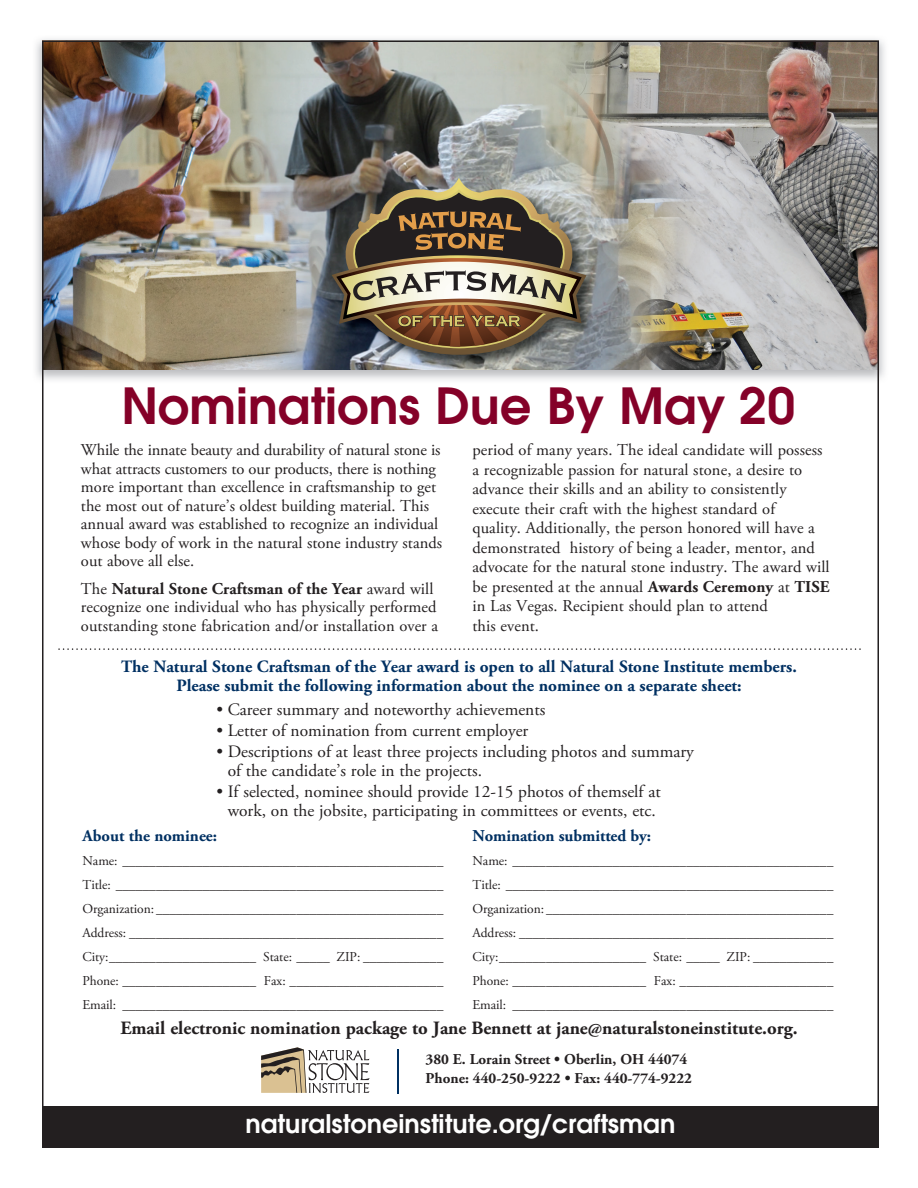
<style>
.page{position:relative;width:918px;height:1188px;background:#fff}
.page>*{position:absolute;margin:0;border:0;box-sizing:border-box;transform-origin:0 0}
.t1{font:600 49.5px "ITC Avant Garde Std";color:#840128}
.t2{font:600 25.5px "ITC Avant Garde Std";color:#fff}
.t3{font:700 18.75px "Adobe Garamond Pro";color:#231f20}
.t4{font:17.4px/19.2px "Adobe Garamond Pro";color:#231f20}
.t5{font:700 17.25px/19.5px "Adobe Garamond Pro";color:#003062;text-align:center}
.t6{font:16.5px/19.5px "Adobe Garamond Pro";letter-spacing:.005em;color:#231f20}
.t7{font:700 16.5px "Adobe Garamond Pro";letter-spacing:-.005em;color:#003062}
.t8{font:700 15px/18.6px "Adobe Garamond Pro";color:#231f20}
.t9{font:13.5px/24px "Adobe Garamond Pro";letter-spacing:-.005em;color:#231f20;text-align:justify}
.s1{font-weight:700}
</style>
<div class="page">
<img style="left:42px;top:40px;width:837px;height:1107px">
<h1 class="t1" style="left:121px;top:373px;width:675px">Nominations Due By May 20</h1>
<p class="t6" style="left:81px;top:441px;width:363px;line-height:18.5px">While the innate beauty and durability of natural stone is what attracts customers to our products, there is nothing more important than excellence in craftsmanship to get the most out of nature’s oldest building material. This annual award was established to recognize an individual whose body of work in the natural stone industry stands out above all else.</p>
<p class="t6" style="left:81px;top:580px;width:359px;line-height:18.5px">The <span class="s1">Natural Stone Craftsman of the Year</span> award will recognize one individual who has physically performed outstanding stone fabrication and/or installation over a</p>
<p class="t6" style="left:472px;top:441px;width:359px">period of many years. The ideal candidate will possess a recognizable passion for natural stone, a desire to advance their skills and an ability to consistently execute their craft with the highest standard of<br>quality. Additionally, the person honored will have a demonstrated history of being a leader, mentor, and advocate for the natural stone industry. The award will be presented at the annual <span class="s1">Awards Ceremony</span> at <span class="s1">TISE </span>in Las Vegas. Recipient should plan to attend<br>this event.</p>
<p class="t5" style="left:121px;top:657px;width:677px">The Natural Stone Craftsman of the Year award is open to all Natural Stone Institute members.<br>Please submit the following information about the nominee on a separate sheet:</p>
<p class="t4" style="left:217px;top:700px;width:330px">• Career summary and noteworthy achievements</p>
<p class="t4" style="left:217px;top:721px;width:313px">• Letter of nomination from current employer</p>
<p class="t4" style="left:228px;top:742px;width:468px;text-indent:-11px">• Descriptions of at least three projects including photos and summary of the candidate’s role in the projects.</p>
<p class="t4" style="left:217px;top:782px;width:446px;text-align:center">• If selected, nominee should provide 12-15 photos of themself at work, on the jobsite, participating in committees or events, etc.</p>
<p class="t7" style="left:82px;top:826px;width:136px">About the nominee:</p>
<p class="t9" style="left:82px;top:849px;width:362px">Name: ________________________________________________ Title: _________________________________________________ Organization: ___________________________________________ Address: _______________________________________________ City: ______________________ State: _____ ZIP: ____________ Phone: ____________________ Fax: _______________________ Email: ________________________________________________</p>
<p class="t7" style="left:472px;top:826px;width:180px">Nomination submitted by:</p>
<p class="t9" style="left:472px;top:849px;width:362px">Name: ________________________________________________ Title: _________________________________________________ Organization: ___________________________________________ Address: _______________________________________________ City: ______________________ State: _____ ZIP: ____________ Phone: ____________________ Fax: _______________________ Email: ________________________________________________</p>
<p class="t3" style="left:120px;top:1017px;width:679px">Email electronic nomination package to Jane Bennett at jane@naturalstoneinstitute.org.</p>
<p class="t8" style="left:426px;top:1050px;width:268px">380 E. Lorain Street • Oberlin, OH 44074<br>Phone: 440-250-9222 • Fax: 440-774-9222</p>
<h2 class="t2" style="left:245px;top:1107px;width:431px">naturalstoneinstitute.org/craftsman</h2>
</div>
